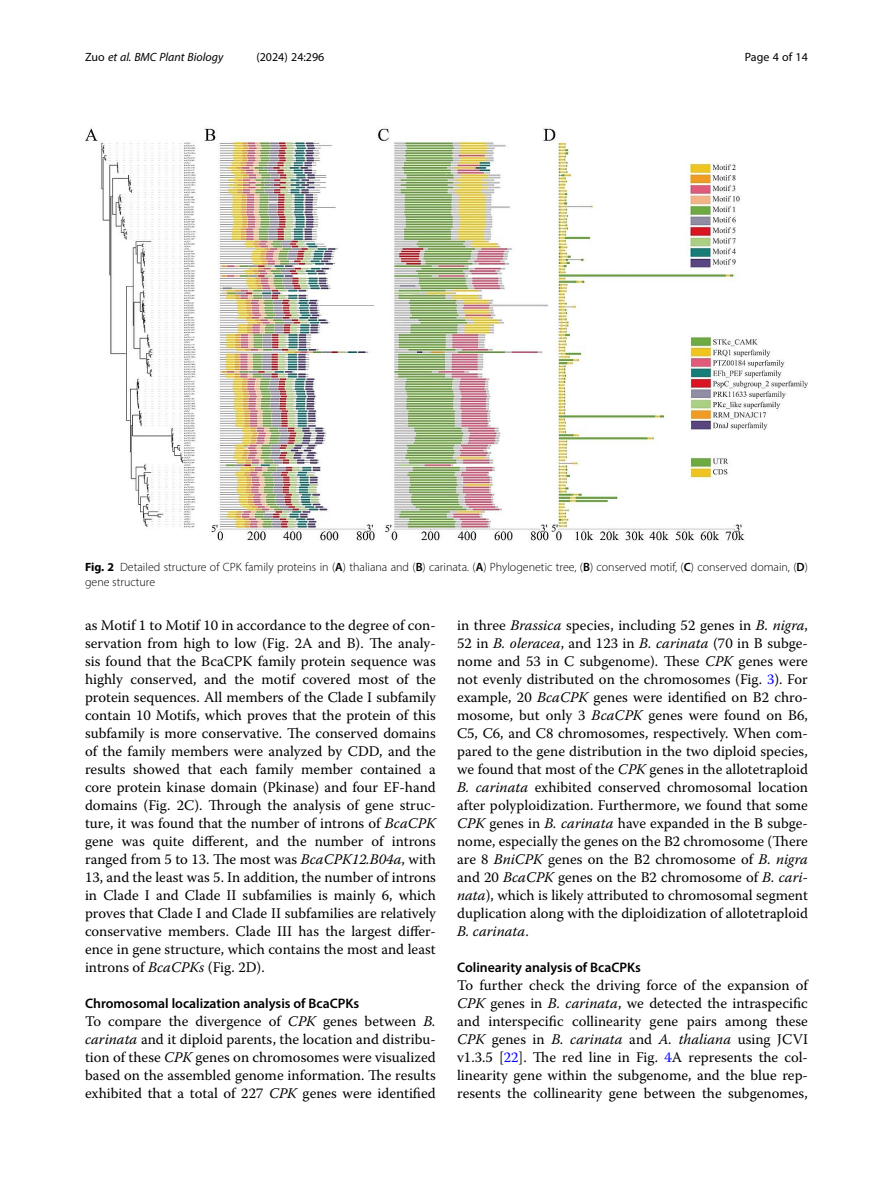
<style>
.page{position:relative;width:893px;height:1191px;background:#fff}
.page>*{position:absolute;margin:0;border:0;box-sizing:border-box;transform-origin:0 0}
.Body_Text{font:14.7px/18px "Warnock Pro";color:#000;text-align:justify}
.Head_2{font:600 13.8px "Myriad Pro";color:#000}
.Figure_Caption{font:300 12px/15px "Myriad Pro";color:#000}
.t1{font:italic 12px "Myriad Pro";color:#000}
.t2{font:12px "Myriad Pro";color:#000}
.s1{font-style:normal}
.s2{font-weight:700}
.s3{font-weight:600}
.s4{font-style:italic}
.s5{color:#00f}
</style>
<div class="page">
<img style="left:85px;top:126px;width:723px;height:415px">
<p class="t1" style="left:85px;top:50px;width:140px"><span class="s1">Zuo</span> et al. BMC Plant Biology</p>
<p class="t2" style="left:256px;top:50px;width:70px">(2024) 24:296</p>
<p class="t2" style="left:745px;top:50px;width:65px">Page 4 of 14</p>
<p class="Figure_Caption" style="left:85px;top:559px;width:724px"><span class="s2">Fig. 2</span> Detailed structure of CPK family proteins in (<span class="s3">A</span>) thaliana and (<span class="s3">B</span>) carinata. (<span class="s3">A</span>) Phylogenetic tree, (<span class="s3">B</span>) conserved motif, (<span class="s3">C</span>) conserved domain, (<span class="s3">D</span>) gene structure</p>
<p class="Body_Text" style="left:85px;top:616px;width:352px">as Motif 1 to Motif 10 in accordance to the degree of con&shy;servation from high to low (Fig. 2A and B). The analy&shy;sis found that the BcaCPK family protein sequence was highly conserved, and the motif covered most of the protein sequences. All members of the Clade I subfamily contain 10 Motifs, which proves that the protein of this subfamily is more conservative. The conserved domains of the family members were analyzed by CDD, and the results showed that each family member contained a core protein kinase domain (Pkinase) and four EF-hand domains (Fig. 2C). Through the analysis of gene struc&shy;ture, it was found that the number of introns of <span class="s4">BcaCPK </span>gene was quite different, and the number of introns ranged from 5 to 13. The most was <span class="s4">BcaCPK12.B04a</span>, with 13, and the least was 5. In addition, the number of introns in Clade I and Clade II subfamilies is mainly 6, which proves that Clade I and Clade II subfamilies are relatively conservative members. Clade III has the largest differ&shy;ence in gene structure, which contains the most and least introns of <span class="s4">BcaCPKs</span> (Fig. 2D).</p>
<p class="Head_2" style="left:85px;top:995px;width:276px">Chromosomal localization analysis of BcaCPKs</p>
<p class="Body_Text" style="left:85px;top:1012px;width:352px">To compare the divergence of <span class="s4">CPK</span> genes between <span class="s4">B. carinata</span> and it diploid parents, the location and distribu&shy;tion of these <span class="s4">CPK</span> genes on chromosomes were visualized based on the assembled genome information. The results exhibited that a total of 227 <span class="s4">CPK</span> genes were identified</p>
<p class="Body_Text" style="left:457px;top:616px;width:352px">in three <span class="s4">Brassica</span> species, including 52 genes in <span class="s4">B. nigra</span>, 52 in <span class="s4">B. oleracea</span>, and 123 in <span class="s4">B. carinata</span> (70 in B subge&shy;nome and 53 in C subgenome). These <span class="s4">CPK</span> genes were not evenly distributed on the chromosomes (Fig. <span class="s5">3</span>). For example, 20 <span class="s4">BcaCPK</span> genes were identified on B2 chro&shy;mosome, but only 3 <span class="s4">BcaCPK</span> genes were found on B6, C5, C6, and C8 chromosomes, respectively. When com&shy;pared to the gene distribution in the two diploid species, we found that most of the <span class="s4">CPK</span> genes in the allotetraploid <span class="s4">B. carinata</span> exhibited conserved chromosomal location after polyploidization. Furthermore, we found that some <span class="s4">CPK</span> genes in <span class="s4">B. carinata</span> have expanded in the B subge&shy;nome, especially the genes on the B2 chromosome (There are 8 <span class="s4">BniCPK</span> genes on the B2 chromosome of <span class="s4">B. nigra </span>and 20 <span class="s4">BcaCPK</span> genes on the B2 chromosome of <span class="s4">B. cari&shy;nata</span>), which is likely attributed to chromosomal segment duplication along with the diploidization of allotetraploid <span class="s4">B. carinata</span>.</p>
<p class="Head_2" style="left:457px;top:959px;width:185px">Colinearity analysis of BcaCPKs</p>
<p class="Body_Text" style="left:457px;top:976px;width:352px">To further check the driving force of the expansion of <span class="s4">CPK</span> genes in <span class="s4">B. carinata</span>, we detected the intraspecific and interspecific collinearity gene pairs among these <span class="s4">CPK</span> genes in <span class="s4">B. carinata</span> and <span class="s4">A. thaliana</span> using JCVI v1.3.5 [<span class="s5">22</span>]. The red line in Fig. <span class="s5">4</span>A represents the col&shy;linearity gene within the subgenome, and the blue rep&shy;resents the collinearity gene between the subgenomes,</p>
</div>
